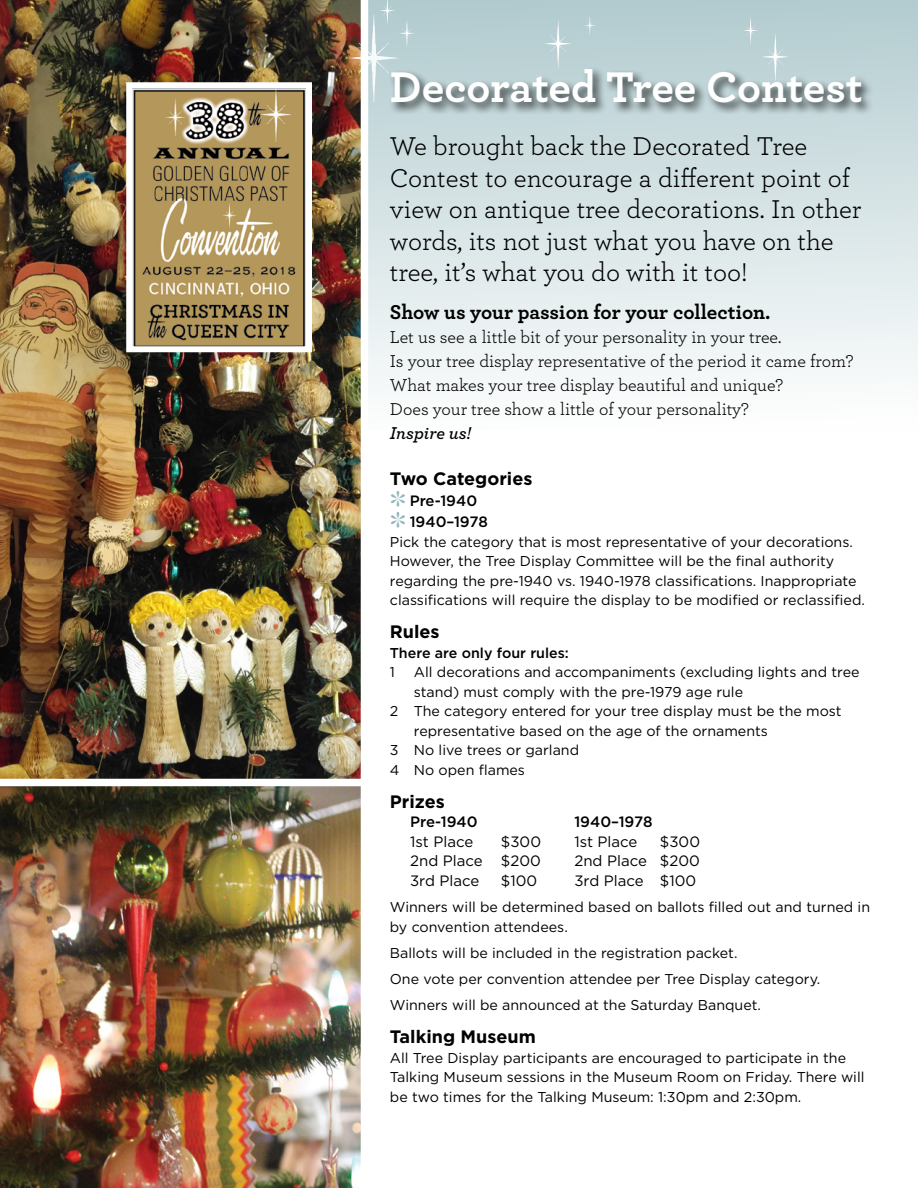
<style>
.page{position:relative;width:918px;height:1188px;background:#fff}
.page>*{position:absolute;margin:0;border:0;box-sizing:border-box;transform-origin:0 0}
.t1{font:700 45px "Archer";color:#fff}
.t2{font:27px/31.5px "Archer";color:#000}
.t3{font:700 21px "Archer";color:#000}
.t4{font:18px/24px "Archer";color:#000}
.t5{font:700 18px "Gotham";color:#000}
.t6{font:italic 600 18px "Archer";color:#000}
.t7{font:15px "Gotham";color:#000}
.t8{font:500 15px/21px "Gotham";color:#000}
.t9{font:14.25px/19.5px "Gotham";color:#000}
.t10{font:500 14.25px "Gotham";color:#000}
</style>
<div class="page">
<div style="left:0;top:0;width:918px;height:430px;background:linear-gradient(to bottom,#b2cbcf,#fefefe)"></div>
<img style="left:0;top:786px;width:361px;height:402px">
<img style="left:0;top:0;width:368px;height:779px">
<div style="left:389px;top:66px;width:485px;height:50px;background:#000;opacity:.75"></div>
<img style="left:133px;top:89px;width:172px;height:256px">
<div style="left:126px;top:82px;width:186px;height:270px;border:6px solid #fff"></div>
<img style="left:545px;top:20px;width:27px;height:48px">
<img style="left:762px;top:33px;width:27px;height:48px">
<img style="left:349px;top:14px;width:50px;height:89px">
<img style="left:380px;top:0;width:15px;height:25px">
<img style="left:743px;top:17px;width:15px;height:27px">
<img style="left:399px;top:19px;width:16px;height:28px">
<img style="left:357px;top:38px;width:11px;height:20px">
<img style="left:584px;top:15px;width:12px;height:21px">
<h1 class="t1" style="left:390px;top:52px;width:474px">Decorated Tree Contest</h1>
<h2 class="t2" style="left:390px;top:129px;width:473px">We brought back the Decorated Tree Contest to encourage a different point of view on antique tree decorations. In other words, its not just what you have on the tree, it’s what you do with it too!</h2>
<h3 class="t3" style="left:390px;top:295px;width:382px">Show us your passion for your collection.</h3>
<p class="t4" style="left:390px;top:324px;width:465px">Let us see a little bit of your personality in your tree.<br>Is your tree display representative of the period it came from?<br>What makes your tree display beautiful and unique?<br>Does your tree show a little of your personality?</p>
<p class="t6" style="left:390px;top:419px;width:83px">Inspire us!</p>
<p class="t5" style="left:390px;top:467px;width:144px">Two Categories</p>
<p class="t8" style="left:410px;top:490px;width:80px">Pre-1940<br>1940–1978</p>
<p class="t9" style="left:390px;top:532px;width:477px">Pick the category that is most representative of your decorations.<br>However, the Tree Display Committee will be the final authority regarding the pre-1940 vs. 1940-1978 classifications. Inappropriate classifications will require the display to be modified or reclassified.</p>
<p class="t5" style="left:390px;top:620px;width:51px">Rules</p>
<p class="t10" style="left:390px;top:644px;width:181px">There are only four rules:</p>
<p class="t9" style="left:390px;top:662px;width:7px">1</p>
<p class="t9" style="left:414px;top:662px;width:447px">All decorations and accompaniments (excluding lights and tree</p>
<p class="t9" style="left:414px;top:682px;width:331px">stand) must comply with the pre-1979 age rule</p>
<p class="t9" style="left:390px;top:701px;width:453px">2 The category entered for your tree display must be the most</p>
<p class="t9" style="left:414px;top:721px;width:356px">representative based on the age of the ornaments</p>
<p class="t9" style="left:390px;top:740px;width:191px">3 No live trees or garland</p>
<p class="t9" style="left:390px;top:760px;width:137px">4 No open flames</p>
<p class="t5" style="left:390px;top:790px;width:56px">Prizes</p>
<p class="t8" style="left:410px;top:811px;width:69px">Pre-1940</p>
<p class="t8" style="left:574px;top:811px;width:80px">1940–1978</p>
<p class="t7" style="left:410px;top:832px;width:65px">1st Place</p>
<p class="t7" style="left:501px;top:832px;width:42px">$300</p>
<p class="t7" style="left:574px;top:832px;width:65px">1st Place</p>
<p class="t7" style="left:660px;top:832px;width:42px">$300</p>
<p class="t7" style="left:410px;top:852px;width:132px">2nd Place $200</p>
<p class="t7" style="left:574px;top:852px;width:127px">2nd Place $200</p>
<p class="t7" style="left:410px;top:871px;width:71px">3rd Place</p>
<p class="t7" style="left:501px;top:871px;width:38px">$100</p>
<p class="t7" style="left:574px;top:871px;width:123px">3rd Place $100</p>
<p class="t9" style="left:390px;top:897px;width:482px">Winners will be determined based on ballots filled out and turned in by convention attendees.</p>
<p class="t9" style="left:390px;top:939px;width:432px;line-height:26.2px">Ballots will be included in the registration packet.<br>One vote per convention attendee per Tree Display category.<br>Winners will be announced at the Saturday Banquet.</p>
<p class="t5" style="left:390px;top:1025px;width:147px">Talking Museum</p>
<p class="t9" style="left:390px;top:1048px;width:476px">All Tree Display participants are encouraged to participate in the<br>Talking Museum sessions in the Museum Room on Friday. There will be two times for the Talking Museum: 1:30pm and 2:30pm.</p>
</div>
